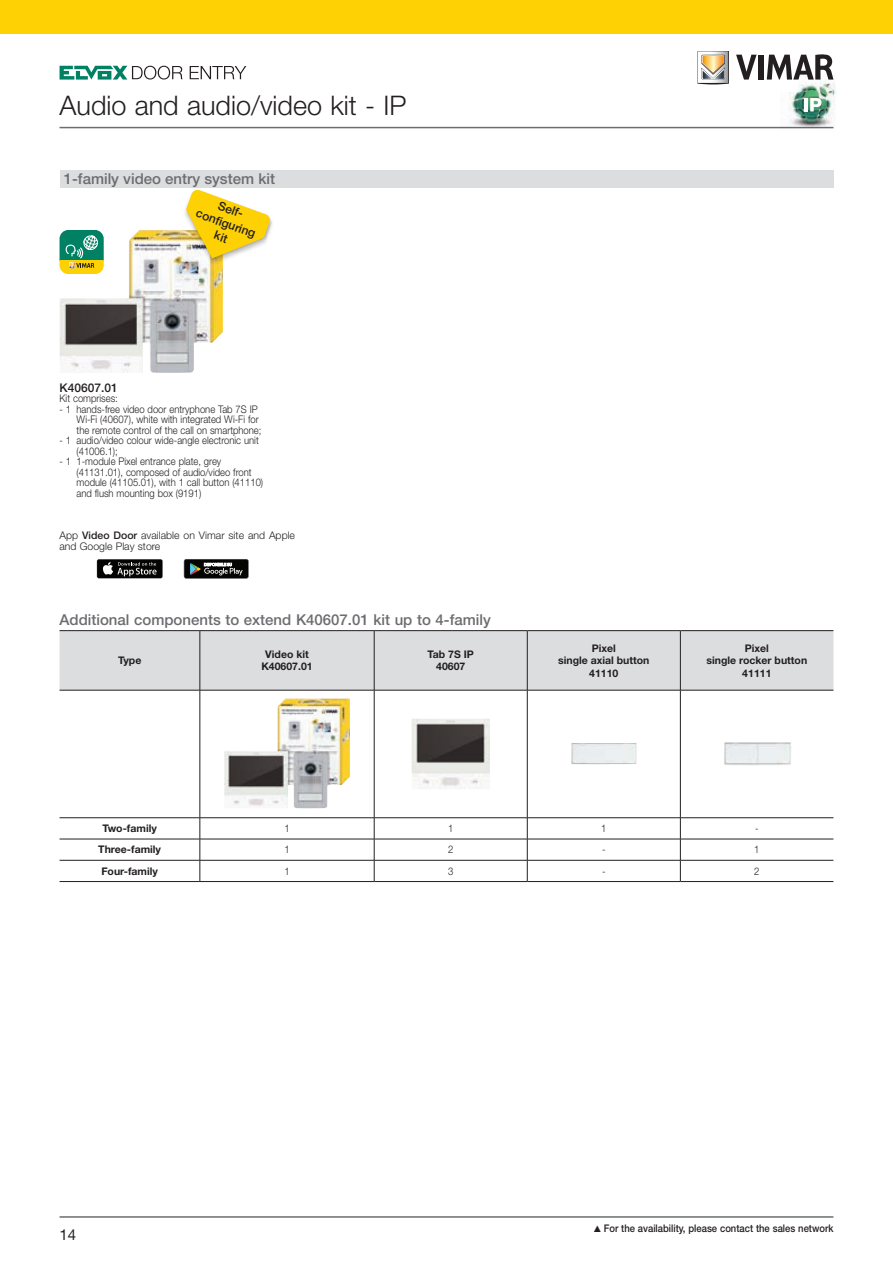
<style>
.page{position:relative;width:893px;height:1263px;background:#fff}
.page>*{position:absolute;margin:0;border:0;box-sizing:border-box;transform-origin:0 0}
.t1{font:300 27px "Helvetica Neue LT Std";color:#231f20}
.t2{font:500 15px "Helvetica Neue LT Std";color:#6c6d70}
.t3{font:15px "Helvetica Neue LT Std";color:#231f20}
.t4{font:500 12px/14.4px "Helvetica Neue LT Std";color:#231f20;text-align:center}
.t5{font:300 10.5px/10.5px "Helvetica Neue LT Std";color:#231f20;scale:.9 1}
.t6{font:700 10.5px/12.6px "Helvetica Neue LT Std";color:#231f20;text-align:center}
.t7{font:300 10.5px/10.5px "Helvetica Neue LT Std";color:#231f20}
.t8{font:500 10.5px "Helvetica Neue LT Std";color:#231f20;scale:.9 1}
.s1{font-weight:500}
</style>
<div class="page">
<div style="left:0;top:0;width:893px;height:34px;background:#fed105"></div>
<svg style="left:736px;top:55px;width:21px;height:25px"></svg>
<div style="left:758px;top:55px;width:6px;height:25px;background:#231f20"></div>
<svg style="left:767px;top:54px;width:66px;height:26px"></svg>
<svg style="left:697px;top:51px;width:32px;height:33px"></svg>
<svg style="left:60px;top:66px;width:123px;height:14px"></svg>
<svg style="left:190px;top:66px;width:56px;height:13px"></svg>
<hr style="left:60px;top:1216px;width:773px;height:2px;background:#6c6d70">
<hr style="left:60px;top:127px;width:773px;height:1px;background:#6c6d70">
<img style="left:781px;top:74px;width:55px;height:55px">
<hr style="left:804px;top:98px;width:4px;height:13px;background:#fff">
<svg style="left:810px;top:98px;width:11px;height:13px"></svg>
<img style="left:60px;top:230px;width:163px;height:143px">
<svg style="left:60px;top:691px;width:773px;height:190px"></svg>
<img style="left:224px;top:698px;width:126px;height:110px">
<img style="left:412px;top:719px;width:78px;height:70px">
<img style="left:571px;top:743px;width:66px;height:21px">
<img style="left:723px;top:741px;width:69px;height:26px">
<div style="left:60px;top:260px;width:44px;height:14px;background:#fed105"></div>
<svg style="left:60px;top:230px;width:44px;height:39px"></svg>
<img style="left:172px;top:187px;width:102px;height:89px">
<svg style="left:186px;top:189px;width:85px;height:69px"></svg>
<svg style="left:184px;top:559px;width:65px;height:20px"></svg>
<div style="left:97px;top:559px;width:66px;height:20px;background:#2a2b2a;border-radius:2px"></div>
<div style="left:97px;top:559px;width:65px;height:19px;background:#040503;border-radius:2px"></div>
<svg style="left:103px;top:562px;width:54px;height:14px"></svg>
<div style="left:60px;top:631px;width:773px;height:59px;background:#dcdddf"></div>
<hr style="left:60px;top:690px;width:140px;height:1px;background:#231f20">
<hr style="left:200px;top:690px;width:174px;height:1px;background:#231f20">
<hr style="left:374px;top:690px;width:153px;height:1px;background:#231f20">
<hr style="left:527px;top:690px;width:153px;height:1px;background:#231f20">
<hr style="left:680px;top:690px;width:153px;height:1px;background:#231f20">
<hr style="left:60px;top:817px;width:140px;height:1px;background:#231f20">
<hr style="left:60px;top:839px;width:140px;height:1px;background:#231f20">
<hr style="left:60px;top:860px;width:140px;height:1px;background:#231f20">
<hr style="left:200px;top:817px;width:174px;height:1px;background:#231f20">
<hr style="left:374px;top:817px;width:153px;height:1px;background:#231f20">
<hr style="left:527px;top:817px;width:153px;height:1px;background:#231f20">
<hr style="left:680px;top:817px;width:153px;height:1px;background:#231f20">
<hr style="left:200px;top:839px;width:174px;height:1px;background:#231f20">
<hr style="left:374px;top:839px;width:153px;height:1px;background:#231f20">
<hr style="left:527px;top:839px;width:153px;height:1px;background:#231f20">
<hr style="left:680px;top:839px;width:153px;height:1px;background:#231f20">
<hr style="left:200px;top:860px;width:174px;height:1px;background:#231f20">
<hr style="left:374px;top:860px;width:153px;height:1px;background:#231f20">
<hr style="left:527px;top:860px;width:153px;height:1px;background:#231f20">
<hr style="left:680px;top:860px;width:153px;height:1px;background:#231f20">
<hr style="left:60px;top:630px;width:140px;height:1px;background:#231f20">
<hr style="left:200px;top:630px;width:174px;height:1px;background:#231f20">
<hr style="left:374px;top:630px;width:153px;height:1px;background:#231f20">
<hr style="left:527px;top:630px;width:153px;height:1px;background:#231f20">
<hr style="left:680px;top:630px;width:153px;height:1px;background:#231f20">
<hr style="left:60px;top:881px;width:140px;height:1px;background:#231f20">
<hr style="left:200px;top:881px;width:174px;height:1px;background:#231f20">
<hr style="left:374px;top:881px;width:153px;height:1px;background:#231f20">
<hr style="left:527px;top:881px;width:153px;height:1px;background:#231f20">
<hr style="left:680px;top:881px;width:153px;height:1px;background:#231f20">
<hr style="left:200px;top:631px;width:1px;height:59px;background:#231f20">
<hr style="left:374px;top:631px;width:1px;height:59px;background:#231f20">
<hr style="left:527px;top:631px;width:1px;height:59px;background:#231f20">
<hr style="left:680px;top:631px;width:1px;height:59px;background:#231f20">
<hr style="left:200px;top:690px;width:1px;height:127px;background:#231f20">
<hr style="left:374px;top:690px;width:1px;height:127px;background:#231f20">
<hr style="left:527px;top:690px;width:1px;height:127px;background:#231f20">
<hr style="left:680px;top:690px;width:1px;height:127px;background:#231f20">
<svg style="left:200px;top:818px;width:1px;height:63px"></svg>
<svg style="left:374px;top:818px;width:1px;height:63px"></svg>
<svg style="left:527px;top:818px;width:1px;height:63px"></svg>
<svg style="left:680px;top:818px;width:1px;height:63px"></svg>
<div style="left:60px;top:170px;width:773px;height:17px;background:#dcdddf"></div>
<h1 class="t1" style="left:60px;top:89px;width:348px">Audio and audio/video kit - IP</h1>
<h2 class="t2" style="left:64px;top:170px;width:213px">1-family video entry system kit</h2>
<p class="t4" style="left:204px;top:192px;width:64px;rotate:20deg">Self&shy;configuring kit</p>
<p class="t4" style="left:60px;top:380px;width:60px">K40607.01</p>
<p class="t5" style="left:60px;top:393px;width:66px">Kit comprises:</p>
<p class="t5" style="left:77px;top:404px;width:207px;text-indent:-17px">- 1 hands-free video door entryphone Tab 7S IP<br>Wi-Fi (40607), white with integrated Wi-Fi for the remote control of the call on smartphone;</p>
<p class="t5" style="left:77px;top:435px;width:204px;text-indent:-17px">- 1 audio/video colour wide-angle electronic unit (41006.1);</p>
<p class="t5" style="left:77px;top:456px;width:209px;text-indent:-17px">- 1 1-module Pixel entrance plate, grey (41131.01), composed of audio/video front module (41105.01), with 1 call button (41110) and flush mounting box (9191)</p>
<p class="t7" style="left:60px;top:530px;width:237px">App <span class="s1">Video Door</span> available on Vimar site and Apple and Google Play store</p>
<h2 class="t2" style="left:60px;top:610px;width:433px">Additional components to extend K40607.01 kit up to 4-family</h2>
<p class="t6" style="left:118px;top:654px;width:25px">Type</p>
<p class="t6" style="left:261px;top:648px;width:53px">Video kit<br>K40607.01</p>
<p class="t6" style="left:428px;top:648px;width:48px">Tab 7S IP<br>40607</p>
<p class="t6" style="left:558px;top:641px;width:93px">Pixel<br>single axial button<br>41110</p>
<p class="t6" style="left:706px;top:641px;width:102px">Pixel<br>single rocker button<br>41111</p>
<p class="t6" style="left:102px;top:822px;width:56px">Two-family</p>
<p class="t5" style="left:284px;top:823px;width:7px">1</p>
<p class="t5" style="left:448px;top:823px;width:7px">1</p>
<p class="t5" style="left:601px;top:823px;width:7px">1</p>
<p class="t5" style="left:755px;top:823px;width:5px">-</p>
<p class="t6" style="left:98px;top:843px;width:64px">Three-family</p>
<p class="t5" style="left:284px;top:844px;width:7px">1</p>
<p class="t5" style="left:448px;top:844px;width:7px">2</p>
<p class="t5" style="left:602px;top:844px;width:5px">-</p>
<p class="t5" style="left:754px;top:844px;width:7px">1</p>
<p class="t6" style="left:101px;top:864px;width:58px">Four-family</p>
<p class="t5" style="left:284px;top:865px;width:7px">1</p>
<p class="t5" style="left:448px;top:865px;width:7px">3</p>
<p class="t5" style="left:602px;top:865px;width:5px">-</p>
<p class="t5" style="left:754px;top:865px;width:7px">2</p>
<h2 class="t3" style="left:60px;top:1225px;width:18px">14</h2>
<p class="t8" style="left:604px;top:1222px;width:257px">For the availability, please contact the sales network</p>
</div>
